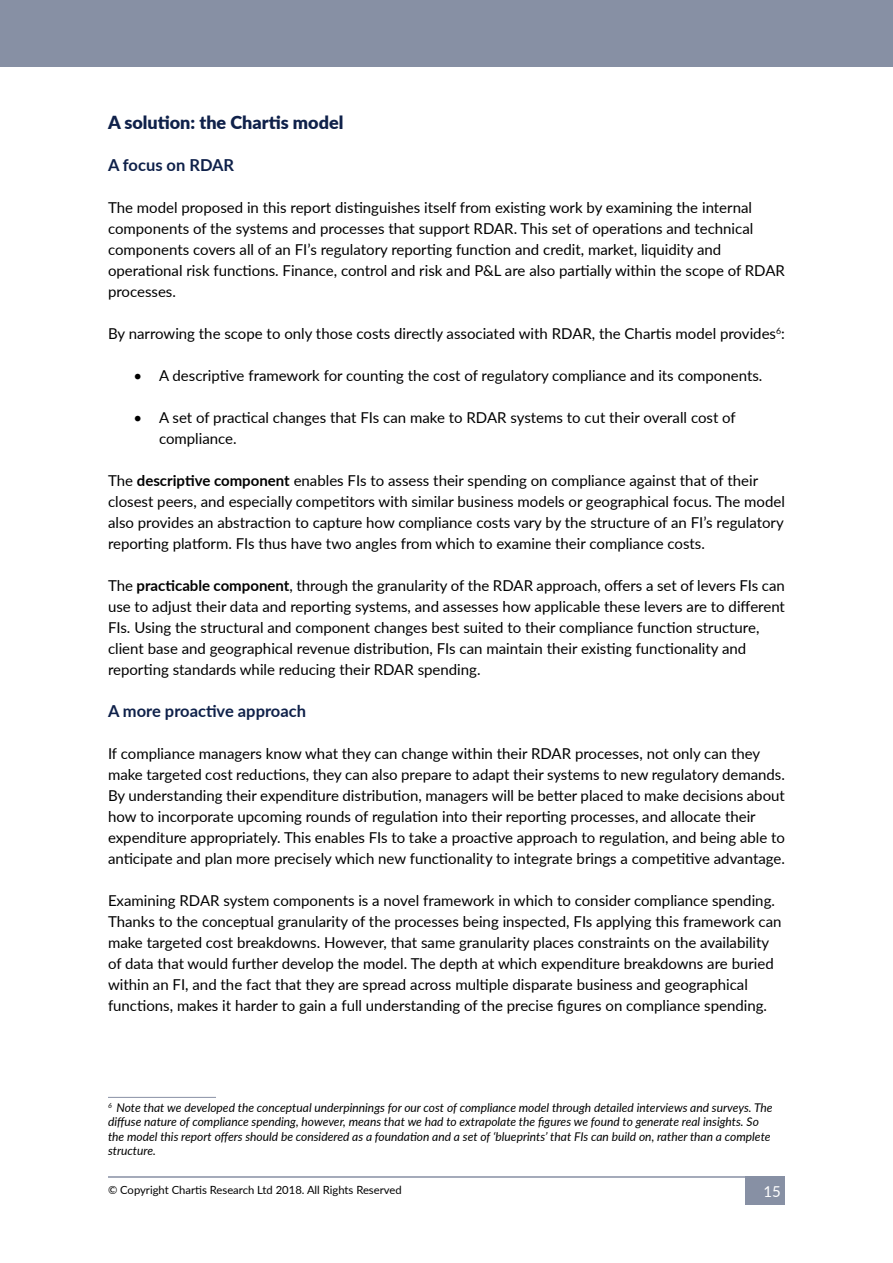
<style>
.page{position:relative;width:893px;height:1263px;background:#fff}
.page>*{position:absolute;margin:0;border:0;box-sizing:border-box;transform-origin:0 0}
.t1{font:900 18px "Lato";color:#0f214a}
.t2{font:700 16.5px "Lato";color:#0f214a}
.t3{font:15px/21px "Lato";color:#000}
.t4{font:15px "Lato";color:#fff}
.t5{font:italic 12px/14.4px "Lato";color:#000}
.t6{font:11.25px "Lato";color:#000}
.s1{font-weight:700}
</style>
<div class="page">
<div style="left:0;top:0;width:893px;height:66px;background:#8790a4"></div>
<hr style="left:108px;top:1176px;width:677px;height:2px;background:#8790a4">
<div style="left:746px;top:1176px;width:39px;height:29px;background:#8790a4"></div>
<hr style="left:108px;top:1097px;width:108px;height:1px;background:#8890a5">
<p class="t1" style="left:108px;top:109px;width:237px">A solution: the Chartis model</p>
<p class="t2" style="left:108px;top:153px;width:128px">A focus on RDAR</p>
<p class="t3" style="left:108px;top:196px;width:678px">The model proposed in this report distinguishes itself from existing work by examining the internal components of the systems and processes that support RDAR. This set of operations and technical components covers all of an FI’s regulatory reporting function and credit, market, liquidity and operational risk functions. Finance, control and risk and P&amp;L are also partially within the scope of RDAR processes.</p>
<p class="t3" style="left:108px;top:322px;width:678px">By narrowing the scope to only those costs directly associated with RDAR, the Chartis model provides<sup>6</sup>:</p>
<p class="t3" style="left:134px;top:364px;width:630px">• A descriptive framework for counting the cost of regulatory compliance and its components.</p>
<p class="t3" style="left:159px;top:406px;width:578px;text-indent:-26px">• A set of practical changes that FIs can make to RDAR systems to cut their overall cost of compliance.</p>
<p class="t3" style="left:108px;top:469px;width:678px">The <span class="s1">descriptive component</span> enables FIs to assess their spending on compliance against that of their closest peers, and especially competitors with similar business models or geographical focus. The model also provides an abstraction to capture how compliance costs vary by the structure of an FI’s regulatory reporting platform. FIs thus have two angles from which to examine their compliance costs.</p>
<p class="t3" style="left:108px;top:574px;width:678px">The <span class="s1">practicable component</span>, through the granularity of the RDAR approach, offers a set of levers FIs can use to adjust their data and reporting systems, and assesses how applicable these levers are to different FIs. Using the structural and component changes best suited to their compliance function structure, client base and geographical revenue distribution, FIs can maintain their existing functionality and reporting standards while reducing their RDAR spending.</p>
<p class="t2" style="left:108px;top:699px;width:200px">A more proactive approach</p>
<p class="t3" style="left:108px;top:742px;width:678px">If compliance managers know what they can change within their RDAR processes, not only can they make targeted cost reductions, they can also prepare to adapt their systems to new regulatory demands.<br>By understanding their expenditure distribution, managers will be better placed to make decisions about how to incorporate upcoming rounds of regulation into their reporting processes, and allocate their expenditure appropriately. This enables FIs to take a proactive approach to regulation, and being able to anticipate and plan more precisely which new functionality to integrate brings a competitive advantage.</p>
<p class="t3" style="left:108px;top:889px;width:675px">Examining RDAR system components is a novel framework in which to consider compliance spending.<br>Thanks to the conceptual granularity of the processes being inspected, FIs applying this framework can make targeted cost breakdowns. However, that same granularity places constraints on the availability of data that would further develop the model. The depth at which expenditure breakdowns are buried within an FI, and the fact that they are spread across multiple disparate business and geographical functions, makes it harder to gain a full understanding of the precise figures on compliance spending.</p>
<p class="t5" style="left:108px;top:1100px;width:666px"><sup>6</sup> Note that we developed the conceptual underpinnings for our cost of compliance model through detailed interviews and surveys. The diffuse nature of compliance spending, however, means that we had to extrapolate the figures we found to generate real insights. So the model this report offers should be considered as a foundation and a set of ‘blueprints’ that FIs can build on, rather than a complete structure.</p>
<p class="t6" style="left:108px;top:1182px;width:295px">© Copyright Chartis Research Ltd 2018. All Rights Reserved</p>
<p class="t4" style="left:763px;top:1180px;width:19px">15</p>
</div>
